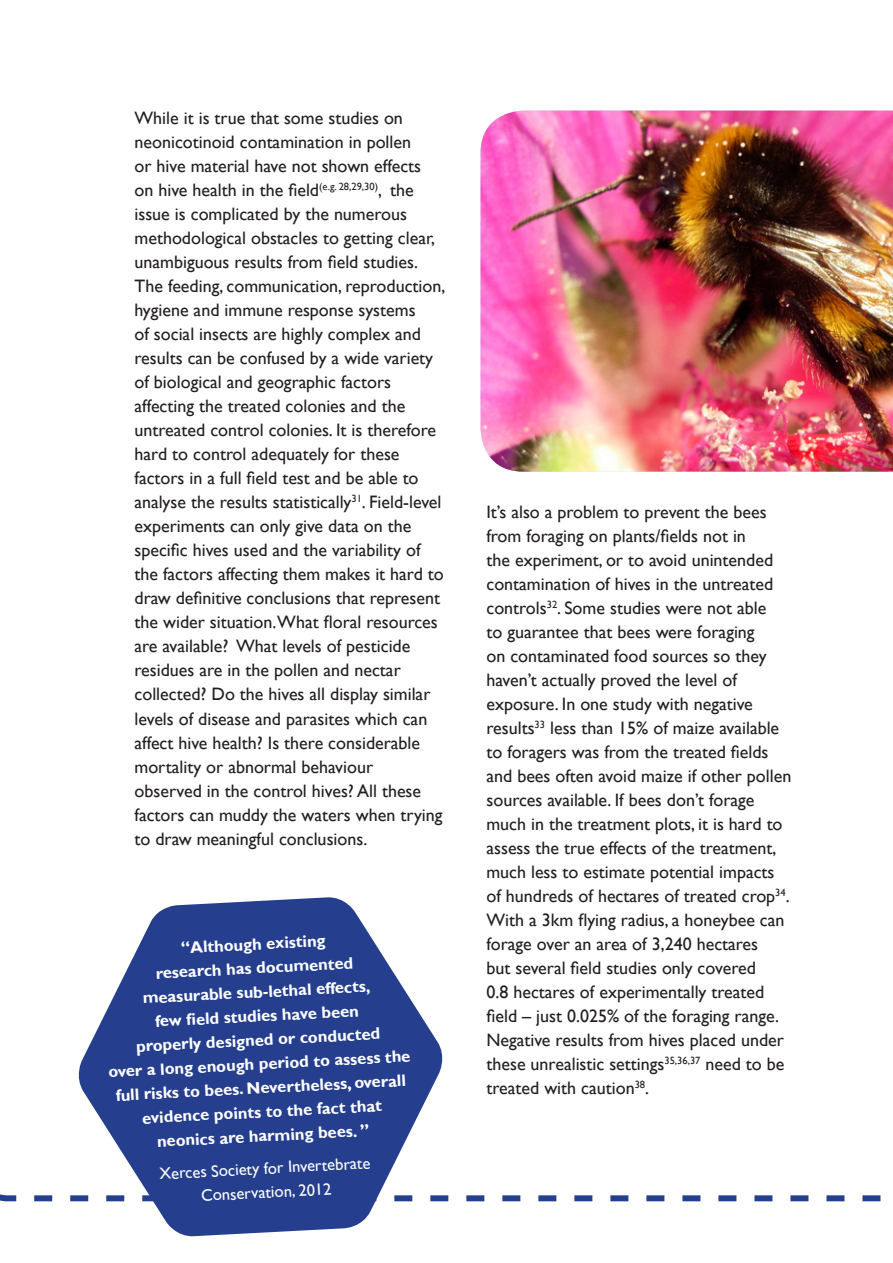
<style>
.page{position:relative;width:893px;height:1263px;background:#fff}
.page>*{position:absolute;margin:0;border:0;box-sizing:border-box;transform-origin:0 0}
.Main_text{font:18px/24px "Gill Sans";color:#231f20}
.t1{font:700 16.5px/24px "Gill Sans";color:#fff;text-align:center}
.t2{font:16.5px/24px "Gill Sans";color:#fff;text-align:center}
</style>
<div class="page">
<img style="left:480px;top:111px;width:413px;height:361px">
<svg style="left:74px;top:897px;width:373px;height:340px;fill:#253f8e"></svg>
<p class="Main_text" style="left:135px;top:107px;width:312px">While it is true that some studies on neonicotinoid contamination in pollen<br>or hive material have not shown effects<br>on hive health in the field<sup>(e.g.</sup> <sup>28,29,30)</sup>, the issue is complicated by the numerous methodological obstacles to getting clear, unambiguous results from field studies.<br>The feeding, communication, reproduction, hygiene and immune response systems<br>of social insects are highly complex and results can be confused by a wide variety of biological and geographic factors affecting the treated colonies and the untreated control colonies. It is therefore hard to control adequately for these factors in a full field test and be able to analyse the results statistically<sup>31</sup>. Field-level experiments can only give data on the specific hives used and the variability of the factors affecting them makes it hard to draw definitive conclusions that represent the wider situation.What floral resources are available? What levels of pesticide residues are in the pollen and nectar collected? Do the hives all display similar levels of disease and parasites which can affect hive health? Is there considerable mortality or abnormal behaviour<br>observed in the control hives? All these factors can muddy the waters when trying to draw meaningful conclusions.</p>
<p class="t1" style="left:102px;top:940px;width:304px;rotate:-3deg">“Although existing<br>research has documented<br>measurable sub-lethal effects,<br>few fi eld studies have been<br>properly designed or conducted<br>over a long enough period to assess the full risks to bees. Nevertheless, overall evidence points to the fact that<br>neonics are harming bees. ”</p>
<p class="t2" style="left:159px;top:1162px;width:213px;rotate:-3deg">Xerces Society for Invertebrate<br>Conservation, 2012</p>
<p class="Main_text" style="left:486px;top:500px;width:306px">It’s also a problem to prevent the bees from foraging on plants/fields not in<br>the experiment, or to avoid unintended contamination of hives in the untreated controls<sup>32</sup>. Some studies were not able<br>to guarantee that bees were foraging<br>on contaminated food sources so they haven’t actually proved the level of exposure. In one study with negative results<sup>33</sup> less than 15% of maize available to foragers was from the treated fields and bees often avoid maize if other pollen sources available. If bees don’t forage much in the treatment plots, it is hard to assess the true effects of the treatment, much less to estimate potential impacts of hundreds of hectares of treated crop<sup>34</sup>.<br>With a 3km flying radius, a honeybee can forage over an area of 3,240 hectares<br>but several field studies only covered<br>0.8 hectares of experimentally treated field – just 0.025% of the foraging range.<br>Negative results from hives placed under these unrealistic settings<sup>35,36,37</sup> need to be treated with caution<sup>38</sup>.</p>
</div>
